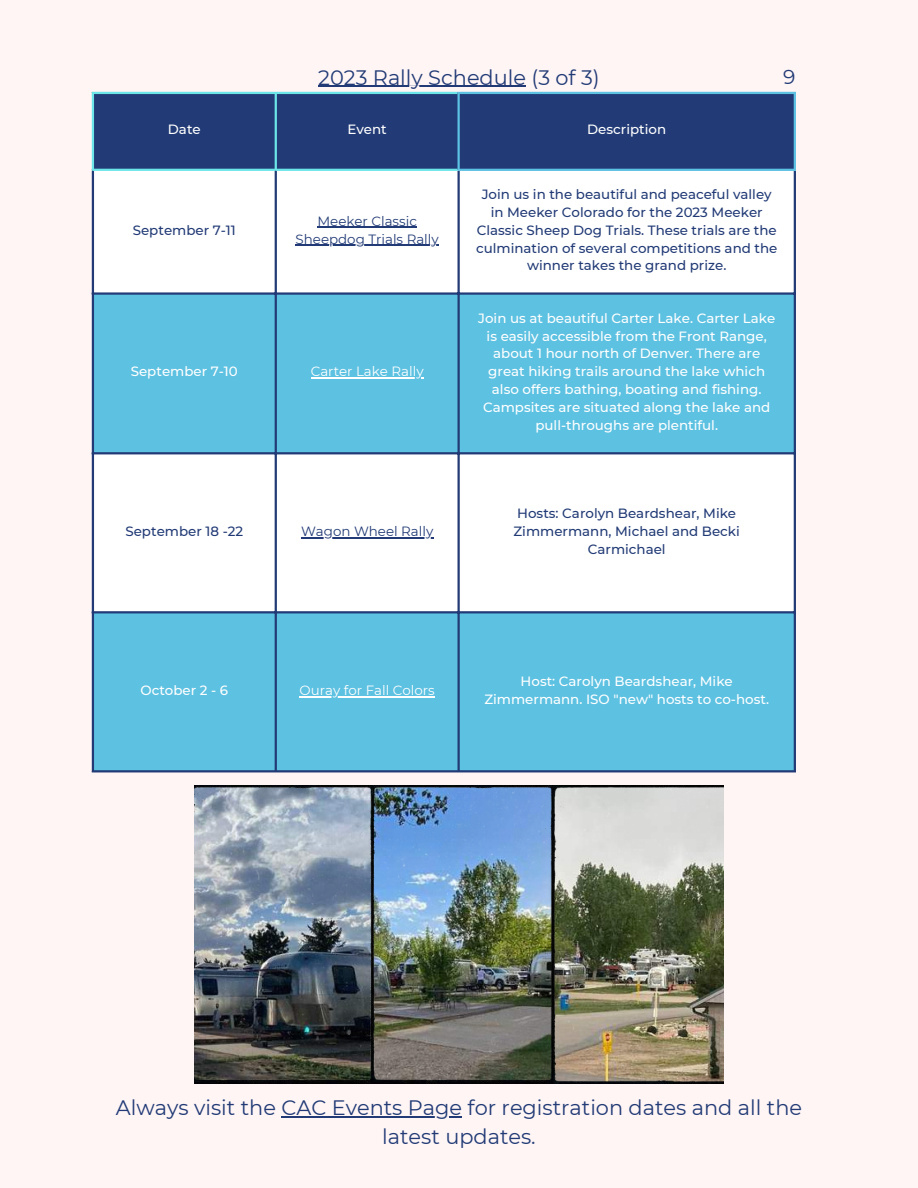
<style>
.page{position:relative;width:918px;height:1188px;background:#fff5f5}
.page>*{position:absolute;margin:0;border:0;box-sizing:border-box;transform-origin:0 0}
.t1{font:20.85px/28.2px "Montserrat";color:#223b76;text-align:center}
.t2{font:20.25px "Montserrat";color:#223b76}
.t3{font:500 13.35px/17.9px "Montserrat";color:#fff;text-align:center}
.t4{font:500 13.35px/17.9px "Montserrat";color:#223b76;text-align:center}
.t5{font:13.35px/17.9px "Montserrat";color:#223b76;text-align:center}
.t6{font:13.35px "Montserrat";color:#fff}
</style>
<div class="page">
<div style="left:94px;top:94px;width:700px;height:75px;background:#223b76"></div>
<svg style="left:94px;top:295px;width:700px;height:475px;fill:#5dc1e2"></svg>
<hr style="left:317px;top:227px;width:100px;height:1px;background:#223b76">
<hr style="left:296px;top:245px;width:143px;height:1px;background:#223b76">
<hr style="left:311px;top:377px;width:113px;height:2px;background:#fff">
<hr style="left:301px;top:537px;width:132px;height:1px;background:#223b76">
<hr style="left:300px;top:696px;width:135px;height:1px;background:#fff">
<hr style="left:92px;top:94px;width:2px;height:75px;background:#6ce5e8">
<hr style="left:275px;top:94px;width:2px;height:75px;background:#6ce5e8">
<hr style="left:92px;top:92px;width:366px;height:2px;background:#6ce5e8">
<hr style="left:92px;top:169px;width:366px;height:2px;background:#6ce5e8">
<hr style="left:92px;top:171px;width:2px;height:599px;background:#223b76">
<hr style="left:275px;top:171px;width:2px;height:599px;background:#223b76">
<hr style="left:458px;top:171px;width:2px;height:599px;background:#223b76">
<hr style="left:794px;top:171px;width:2px;height:599px;background:#223b76">
<hr style="left:92px;top:292px;width:704px;height:3px;background:#223b76">
<hr style="left:92px;top:452px;width:704px;height:2px;background:#223b76">
<hr style="left:92px;top:611px;width:704px;height:2px;background:#223b76">
<hr style="left:92px;top:770px;width:704px;height:2px;background:#223b76">
<hr style="left:458px;top:94px;width:2px;height:75px;background:#5dc1e2">
<hr style="left:794px;top:94px;width:2px;height:75px;background:#5dc1e2">
<hr style="left:458px;top:92px;width:338px;height:2px;background:#5dc1e2">
<hr style="left:458px;top:169px;width:338px;height:2px;background:#5dc1e2">
<img style="left:194px;top:785px;width:530px;height:298px">
<hr style="left:318px;top:86px;width:208px;height:1px;background:#223b76">
<hr style="left:281px;top:1117px;width:181px;height:1px;background:#223b76">
<h1 class="t1" style="left:318px;top:63px;width:283px">2023 Rally Schedule (3 of 3)</h1>
<h2 class="t2" style="left:783px;top:65px;width:14px">9</h2>
<p class="t3" style="left:168px;top:121px;width:34px">Date</p>
<p class="t3" style="left:348px;top:121px;width:41px">Event</p>
<p class="t3" style="left:587px;top:121px;width:80px">Description</p>
<p class="t4" style="left:133px;top:221px;width:105px">September 7-11</p>
<p class="t5" style="left:296px;top:212px;width:145px">Meeker Classic<br>Sheepdog Trials Rally</p>
<p class="t3" style="left:131px;top:363px;width:109px">September 7-10</p>
<p class="t6" style="left:311px;top:363px;width:114px">Carter Lake Rally</p>
<p class="t4" style="left:125px;top:522px;width:119px">September 18 -22</p>
<p class="t5" style="left:301px;top:522px;width:134px">Wagon Wheel Rally</p>
<p class="t4" style="left:476px;top:185px;width:303px">Join us in the beautiful and peaceful valley in Meeker Colorado for the 2023 Meeker Classic Sheep Dog Trials. These trials are the culmination of several competitions and the winner takes the grand prize.</p>
<p class="t3" style="left:478px;top:309px;width:298px">Join us at beautiful Carter Lake. Carter Lake is easily accessible from the Front Range, about 1 hour north of Denver. There are great hiking trails around the lake which also offers bathing, boating and fishing.<br>Campsites are situated along the lake and pull-throughs are plentiful.</p>
<p class="t4" style="left:513px;top:505px;width:228px">Hosts: Carolyn Beardshear, Mike<br>Zimmermann, Michael and Becki<br>Carmichael</p>
<p class="t3" style="left:140px;top:681px;width:89px">October 2 - 6</p>
<p class="t6" style="left:300px;top:682px;width:137px">Ouray for Fall Colors</p>
<p class="t3" style="left:484px;top:672px;width:286px">Host: Carolyn Beardshear, Mike<br>Zimmermann. ISO "new" hosts to co-host.</p>
<h1 class="t1" style="left:116px;top:1094px;width:688px">Always visit the CAC Events Page for registration dates and all the latest updates.</h1>
</div>
